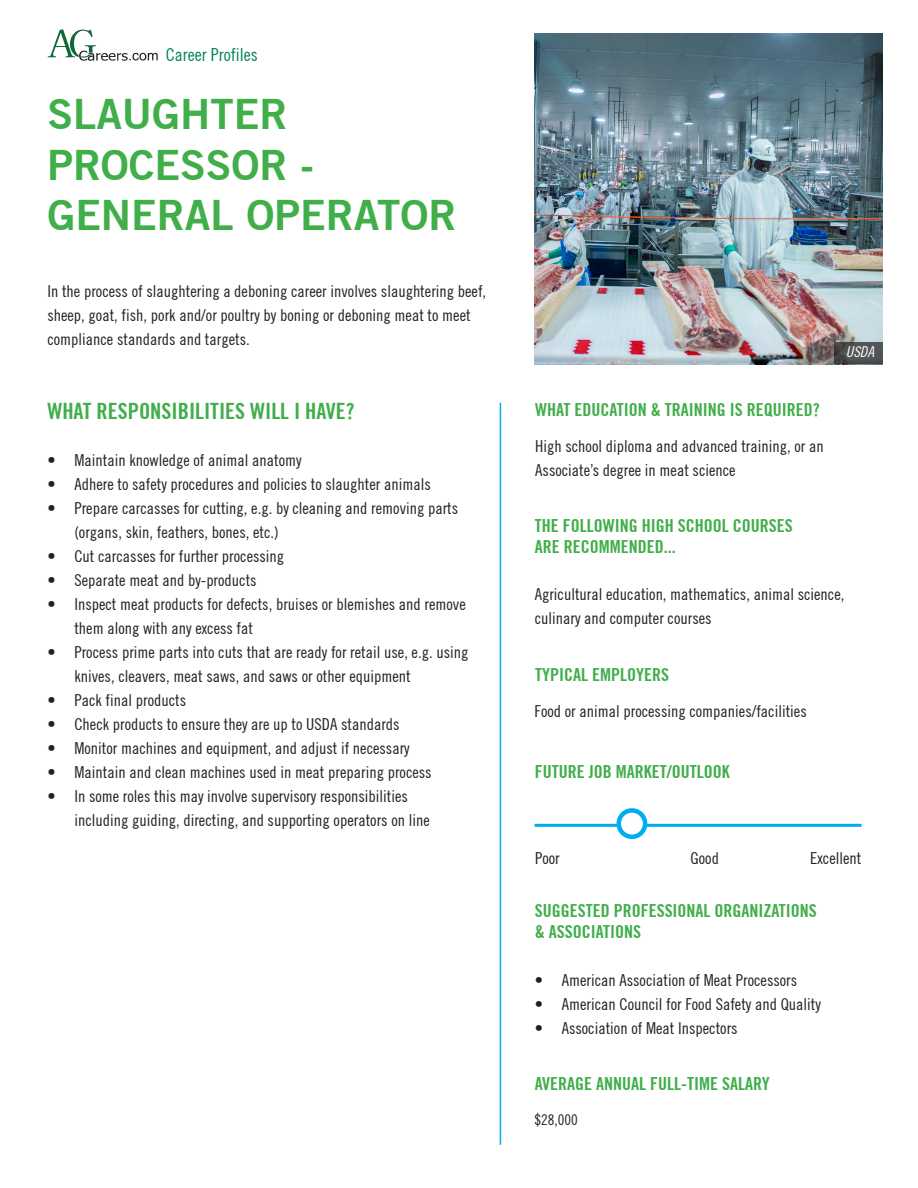
<style>
.page{position:relative;width:918px;height:1188px;background:#fff}
.page>*{position:absolute;margin:0;border:0;box-sizing:border-box;transform-origin:0 0}
.t1{font:700 42px "Trade Gothic No.2";color:#40ae49}
.t2{font:700 condensed 22.5px "Trade Gothic No.20";color:#40ae49}
.t3{font:700 condensed 18px/21.6px "Trade Gothic No.20";color:#40ae49}
.t4{font:condensed 18px "Trade Gothic No.18";color:#008457}
.t5{font:condensed 16.5px/24px "Trade Gothic No.18";color:#231f20}
.t6{font:condensed 15px "Trade Gothic No.18";color:#231f20}
.t7{font:italic condensed 15px "Trade Gothic No.18";color:#fff}
</style>
<div class="page">
<img style="left:535px;top:33px;width:348px;height:331px">
<svg style="left:48px;top:29px;width:110px;height:32px"></svg>
<hr style="left:535px;top:824px;width:327px;height:3px;background:#00aeef">
<svg style="left:619px;top:810px;width:26px;height:27px"></svg>
<div style="left:616px;top:808px;width:31px;height:31px;border:4px solid #00aeef;border-radius:50%"></div>
<hr style="left:500px;top:403px;width:1px;height:742px;background:#00aeef">
<svg style="left:835px;top:342px;width:48px;height:21px"></svg>
<p class="t4" style="left:166px;top:44px;width:93px">Career Profiles</p>
<p class="t1" style="left:47px;top:88px;width:242px">SLAUGHTER</p>
<p class="t1" style="left:47px;top:139px;width:268px">PROCESSOR -</p>
<p class="t1" style="left:47px;top:189px;width:410px">GENERAL OPERATOR</p>
<p class="t5" style="left:47px;top:279px;width:440px">In the process of slaughtering a deboning career involves slaughtering beef, sheep, goat, fish, pork and/or poultry by boning or deboning meat to meet compliance standards and targets.</p>
<p class="t7" style="left:846px;top:343px;width:30px">USDA</p>
<p class="t2" style="left:47px;top:397px;width:309px">WHAT RESPONSIBILITIES WILL I HAVE?</p>
<p class="t3" style="left:535px;top:398px;width:286px">WHAT EDUCATION &amp; TRAINING IS REQUIRED?</p>
<p class="t5" style="left:535px;top:434px;width:290px">High school diploma and advanced training, or an<br>Associate’s degree in meat science</p>
<p class="t3" style="left:535px;top:514px;width:259px">THE FOLLOWING HIGH SCHOOL COURSES</p>
<p class="t3" style="left:535px;top:536px;width:142px">ARE RECOMMENDED...</p>
<p class="t5" style="left:535px;top:582px;width:311px">Agricultural education, mathematics, animal science, culinary and computer courses</p>
<p class="t5" style="left:47px;top:448px;width:256px">• Maintain knowledge of animal anatomy</p>
<p class="t5" style="left:47px;top:472px;width:385px">• Adhere to safety procedures and policies to slaughter animals</p>
<p class="t5" style="left:74px;top:496px;width:385px;text-indent:-27px">• Prepare carcasses for cutting, e.g. by cleaning and removing parts (organs, skin, feathers, bones, etc.)</p>
<p class="t5" style="left:47px;top:544px;width:238px">• Cut carcasses for further processing</p>
<p class="t5" style="left:47px;top:568px;width:211px">• Separate meat and by-products</p>
<p class="t5" style="left:74px;top:592px;width:393px;text-indent:-27px">• Inspect meat products for defects, bruises or blemishes and remove them along with any excess fat</p>
<p class="t5" style="left:74px;top:640px;width:396px;text-indent:-27px">• Process prime parts into cuts that are ready for retail use, e.g. using knives, cleavers, meat saws, and saws or other equipment</p>
<p class="t5" style="left:47px;top:688px;width:140px">• Pack final products</p>
<p class="t5" style="left:47px;top:712px;width:354px">• Check products to ensure they are up to USDA standards</p>
<p class="t5" style="left:47px;top:736px;width:364px">• Monitor machines and equipment, and adjust if necessary</p>
<p class="t5" style="left:47px;top:760px;width:386px">• Maintain and clean machines used in meat preparing process</p>
<p class="t5" style="left:74px;top:784px;width:357px;text-indent:-27px">• In some roles this may involve supervisory responsibilities including guiding, directing, and supporting operators on line</p>
<p class="t3" style="left:535px;top:663px;width:135px">TYPICAL EMPLOYERS</p>
<p class="t5" style="left:535px;top:699px;width:274px">Food or animal processing companies/facilities</p>
<p class="t3" style="left:535px;top:761px;width:196px">FUTURE JOB MARKET/OUTLOOK</p>
<p class="t5" style="left:535px;top:846px;width:26px">Poor</p>
<p class="t5" style="left:691px;top:846px;width:30px">Good</p>
<p class="t5" style="left:810px;top:846px;width:53px">Excellent</p>
<p class="t3" style="left:535px;top:900px;width:284px">SUGGESTED PROFESSIONAL ORGANIZATIONS &amp; ASSOCIATIONS</p>
<p class="t5" style="left:535px;top:968px;width:264px">• American Association of Meat Processors</p>
<p class="t5" style="left:535px;top:992px;width:288px">• American Council for Food Safety and Quality</p>
<p class="t5" style="left:535px;top:1016px;width:204px">• Association of Meat Inspectors</p>
<p class="t3" style="left:535px;top:1072px;width:236px">AVERAGE ANNUAL FULL-TIME SALARY</p>
<p class="t6" style="left:534px;top:1111px;width:45px">$28,000</p>
</div>
